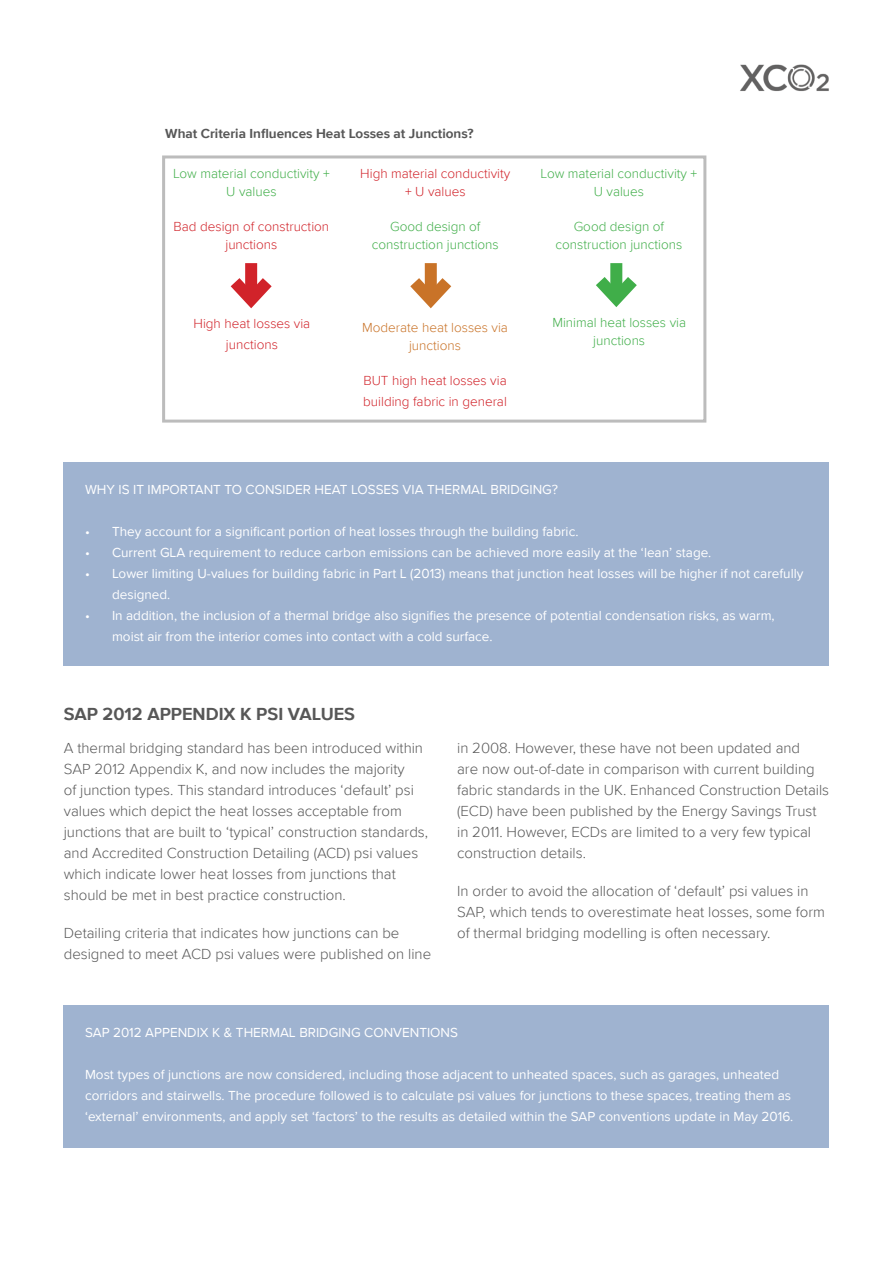
<style>
.page{position:relative;width:893px;height:1263px;background:#fff}
.page>*{position:absolute;margin:0;border:0;box-sizing:border-box;transform-origin:0 0}
.HEADING{font:700 18px "Proxima Nova";color:#575757}
.t1{font:300 15px/21px "Proxima Nova";color:#575757}
.Info_Highlight_Box{font:13.5px/21px "Proxima Nova";color:#fff}
.t2{font:300 13.5px/18px "Proxima Nova";color:#40ae49;text-align:center}
.t3{font:300 13.5px/18px "Proxima Nova";color:#d1232a;text-align:center}
.t4{font:700 13.5px "Proxima Nova";color:#575757}
.t5{font:300 13.5px/18px "Proxima Nova";color:#c97328;text-align:center}
</style>
<div class="page">
<div style="left:64px;top:1005px;width:765px;height:143px;background:#9fb3d0"></div>
<img style="left:740px;top:64px;width:89px;height:27px">
<div style="left:162px;top:155px;width:544px;height:268px;border:3px solid #bcbcbc"></div>
<div style="left:245px;top:263px;width:12px;height:36px;background:#d1232a"></div>
<svg style="left:230px;top:265px;width:42px;height:44px"></svg>
<div style="left:425px;top:263px;width:12px;height:36px;background:#c97328"></div>
<svg style="left:410px;top:265px;width:42px;height:44px"></svg>
<svg style="left:610px;top:263px;width:12px;height:1px"></svg>
<svg style="left:596px;top:264px;width:41px;height:43px"></svg>
<div style="left:64px;top:462px;width:765px;height:203px;background:#9fb3d0"></div>
<p class="t4" style="left:165px;top:123px;width:310px">What Criteria Influences Heat Losses at Junctions?</p>
<p class="t2" style="left:173px;top:164px;width:158px">Low material conductivity +<br>U values</p>
<p class="t3" style="left:174px;top:217px;width:157px">Bad design of construction junctions</p>
<p class="t3" style="left:194px;top:312px;width:118px;line-height:21px">High heat losses via junctions</p>
<p class="t3" style="left:360px;top:163px;width:152px">High material conductivity + U values</p>
<p class="t2" style="left:372px;top:216px;width:128px">Good design of construction junctions</p>
<p class="t5" style="left:362px;top:318px;width:147px">Moderate heat losses via junctions</p>
<p class="t3" style="left:363px;top:369px;width:145px;line-height:21px;text-align:left">BUT high heat losses via building fabric in general</p>
<p class="t2" style="left:541px;top:164px;width:158px">Low material conductivity +<br>U values</p>
<p class="t2" style="left:555px;top:217px;width:128px">Good design of construction junctions</p>
<p class="t2" style="left:552px;top:313px;width:135px">Minimal heat losses via junctions</p>
<p class="Info_Highlight_Box" style="left:85px;top:478px;width:474px">WHY IS IT IMPORTANT TO CONSIDER HEAT LOSSES VIA THERMAL BRIDGING?</p>
<p class="Info_Highlight_Box" style="left:112px;top:520px;width:468px">They account for a significant portion of heat losses through the building fabric.</p>
<p class="Info_Highlight_Box" style="left:112px;top:541px;width:601px">Current GLA requirement to reduce carbon emissions can be achieved more easily at the ‘lean’ stage.</p>
<p class="Info_Highlight_Box" style="left:112px;top:562px;width:693px">Lower limiting U-values for building fabric in Part L (2013) means that junction heat losses will be higher if not carefully designed.</p>
<p class="Info_Highlight_Box" style="left:112px;top:604px;width:664px">In addition, the inclusion of a thermal bridge also signifies the presence of potential condensation risks, as warm, moist air from the interior comes into contact with a cold surface.</p>
<p class="Info_Highlight_Box" style="left:85px;top:520px;width:6px;text-align:justify">• • •</p>
<p class="Info_Highlight_Box" style="left:85px;top:604px;width:6px">•</p>
<p class="HEADING" style="left:64px;top:700px;width:291px">SAP 2012 appendix K psi values</p>
<p class="t1" style="left:64px;top:736px;width:366px">A thermal bridging standard has been introduced within SAP 2012 Appendix K, and now includes the majority<br>of junction types. This standard introduces ‘default’ psi values which depict the heat losses acceptable from junctions that are built to ‘typical’ construction standards, and Accredited Construction Detailing (ACD) psi values which indicate lower heat losses from junctions that should be met in best practice construction.</p>
<p class="t1" style="left:64px;top:921px;width:369px">Detailing criteria that indicates how junctions can be designed to meet ACD psi values were published on line</p>
<p class="t1" style="left:457px;top:736px;width:374px">in 2008. However, these have not been updated and<br>are now out-of-date in comparison with current building fabric standards in the UK. Enhanced Construction Details (ECD) have been published by the Energy Savings Trust in 2011. However, ECDs are limited to a very few typical construction details.</p>
<p class="t1" style="left:457px;top:879px;width:369px">In order to avoid the allocation of ‘default’ psi values in<br>SAP, which tends to overestimate heat losses, some form of thermal bridging modelling is often necessary.</p>
<p class="Info_Highlight_Box" style="left:85px;top:1021px;width:375px">SAP 2012 APPENDIX K &amp; THERMAL BRIDGING CONVENTIONS</p>
<p class="Info_Highlight_Box" style="left:85px;top:1063px;width:710px">Most types of junctions are now considered, including those adjacent to unheated spaces, such as garages, unheated corridors and stairwells. The procedure followed is to calculate psi values for junctions to these spaces, treating them as ‘external’ environments, and apply set ‘factors’ to the results as detailed within the SAP conventions update in May 2016.</p>
</div>
